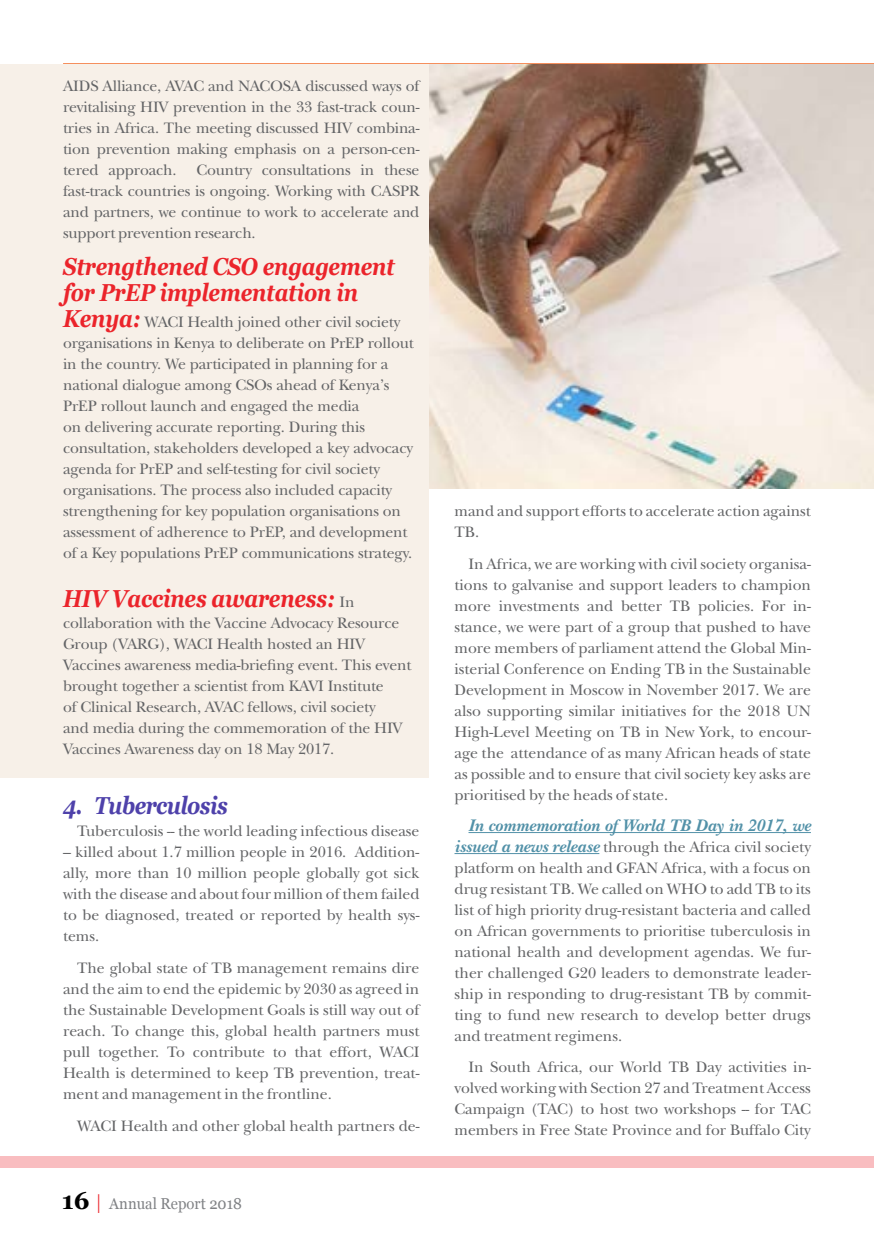
<style>
.page{position:relative;width:874px;height:1241px;background:#fff}
.page>*{position:absolute;margin:0;border:0;box-sizing:border-box;transform-origin:0 0}
.t1{font:italic 700 24.5px/26.2px "Georgia";letter-spacing:-.01em;color:#eb242b;scale:.85 1}
.t2{font:italic 700 24.5px "Georgia";letter-spacing:-.03em;color:#4e41aa;scale:.85 1}
.t3{font:italic 700 17.5px "New Baskerville Std";color:#5291a8}
.t4{font:15.75px/21px "New Baskerville Std";letter-spacing:-.01em;color:#636466;text-align:justify}
.t5{font:15.75px "Georgia";color:#808285;scale:.94 1}
.s1{font-family:"Georgia";font-weight:700;font-style:italic;font-size:24.5px;color:#eb242b}
.s2{font-family:"New Baskerville Std";font-weight:400;font-style:normal;font-size:15.75px;color:#636466}
.s3{font-weight:700;font-size:24.5px;color:#000}
.s4{font-size:19.6px;color:#eb242b}
.s5{font-weight:700;font-style:italic;font-size:17.5px;color:#5291a8}
</style>
<div class="page">
<div style="left:0;top:1155px;width:873px;height:12px;background:#f9bdc0"></div>
<hr style="left:63px;top:63px;width:810px;height:1px;background:#f26621">
<hr style="left:468px;top:832px;width:342px;height:1px;background:#5291a8">
<hr style="left:454px;top:853px;width:145px;height:1px;background:#5291a8">
<img style="left:428px;top:64px;width:445px;height:424px">
<div style="left:0;top:64px;width:428px;height:713px;background:#f7f0e8"></div>
<p class="t4" style="left:63px;top:75px;width:358px">AIDS Alliance, AVAC and NACOSA discussed ways of revitalising HIV prevention in the 33 fast-track coun&shy;tries in Africa. The meeting discussed HIV combina&shy;tion prevention making emphasis on a person-cen&shy;tered approach.</p>
<p class="t4" style="left:63px;top:159px;width:358px;text-indent:133px">Country consultations in these fast-track countries is ongoing. Working with CASPR and partners, we continue to work to accelerate and support prevention research.</p>
<h1 class="t1" style="left:63px;top:253px;width:392px">Strengthened CSO engagement for PrEP implementation in</h1>
<p class="t4" style="left:63px;top:311px;width:352px;text-align:left"><span class="s1">Kenya:</span> WACI Health joined other civil society organisations in Kenya to deliberate on PrEP rollout in the country. We participated in planning for a national dialogue among CSOs ahead of Kenya’s PrEP rollout launch and engaged the media<br>on delivering accurate reporting. During this consultation, stakeholders developed a key advocacy agenda for PrEP and self-testing for civil society organisations. The process also included capacity strengthening for key population organisations on assessment of adherence to PrEP, and development of a Key populations PrEP communications strategy.</p>
<h1 class="t1" style="left:63px;top:585px;width:344px">HIV Vaccines awareness: <span class="s2">In</span></h1>
<p class="t4" style="left:63px;top:612px;width:349px;text-align:left">collaboration with the Vaccine Advocacy Resource Group (VARG), WACI Health hosted an HIV Vaccines awareness media-briefing event. This event brought together a scientist from KAVI Institute<br>of Clinical Research, AVAC fellows, civil society<br>and media during the commemoration of the HIV Vaccines Awareness day on 18 May 2017.</p>
<h1 class="t2" style="left:63px;top:789px;width:195px">4. Tuberculosis</h1>
<p class="t4" style="left:77px;top:820px;width:344px">Tuberculosis -- the world leading infectious disease</p>
<p class="t4" style="left:63px;top:841px;width:358px">– killed about 1.7 million people in 2016. Addition&shy;ally, more than 10 million people globally got sick with the disease and about four million of them failed to be diagnosed, treated or reported by health sys&shy;tems.</p>
<p class="t4" style="left:63px;top:957px;width:358px;text-indent:14px">The global state of TB management remains dire and the aim to end the epidemic by 2030 as agreed in the Sustainable Development Goals is still way out of reach. To change this, global health partners must pull together. To contribute to that effort, WACI Health is determined to keep TB prevention, treat&shy;ment and management in the frontline.</p>
<p class="t4" style="left:77px;top:1114px;width:344px">WACI Health and other global health partners de-</p>
<p class="t5" style="left:62px;top:1193px;width:193px"><span class="s3">16</span> <span class="s4">|</span> Annual Report 2018</p>
<p class="t4" style="left:454px;top:501px;width:358px">mand and support efforts to accelerate action against<br>TB.</p>
<p class="t4" style="left:454px;top:553px;width:358px;text-indent:14px">In Africa, we are working with civil society organisa&shy;tions to galvanise and support leaders to champion more investments and better TB policies. For in&shy;stance, we were part of a group that pushed to have more members of parliament attend the Global Min&shy;isterial Conference on Ending TB in the Sustainable Development in Moscow in November 2017. We are also supporting similar initiatives for the 2018 UN High-Level Meeting on TB in New York, to encour&shy;age the attendance of as many African heads of state as possible and to ensure that civil society key asks are prioritised by the heads of state.</p>
<p class="t3" style="left:468px;top:815px;width:344px">In commemoration of World TB Day in 2017, we</p>
<p class="t4" style="left:454px;top:836px;width:358px"><span class="s5">issued a news release</span> through the Africa civil society platform on health and GFAN Africa, with a focus on drug resistant TB. We called on WHO to add TB to its list of high priority drug-resistant bacteria and called on African governments to prioritise tuberculosis in national health and development agendas. We fur&shy;ther challenged G20 leaders to demonstrate leader&shy;ship in responding to drug-resistant TB by commit&shy;ting to fund new research to develop better drugs and treatment regimens.</p>
<p class="t4" style="left:454px;top:1056px;width:358px;text-indent:14px">In South Africa, our World TB Day activities in&shy;volved working with Section 27 and Treatment Access Campaign (TAC) to host two workshops -- for TAC members in Free State Province and for Buffalo City</p>
</div>
